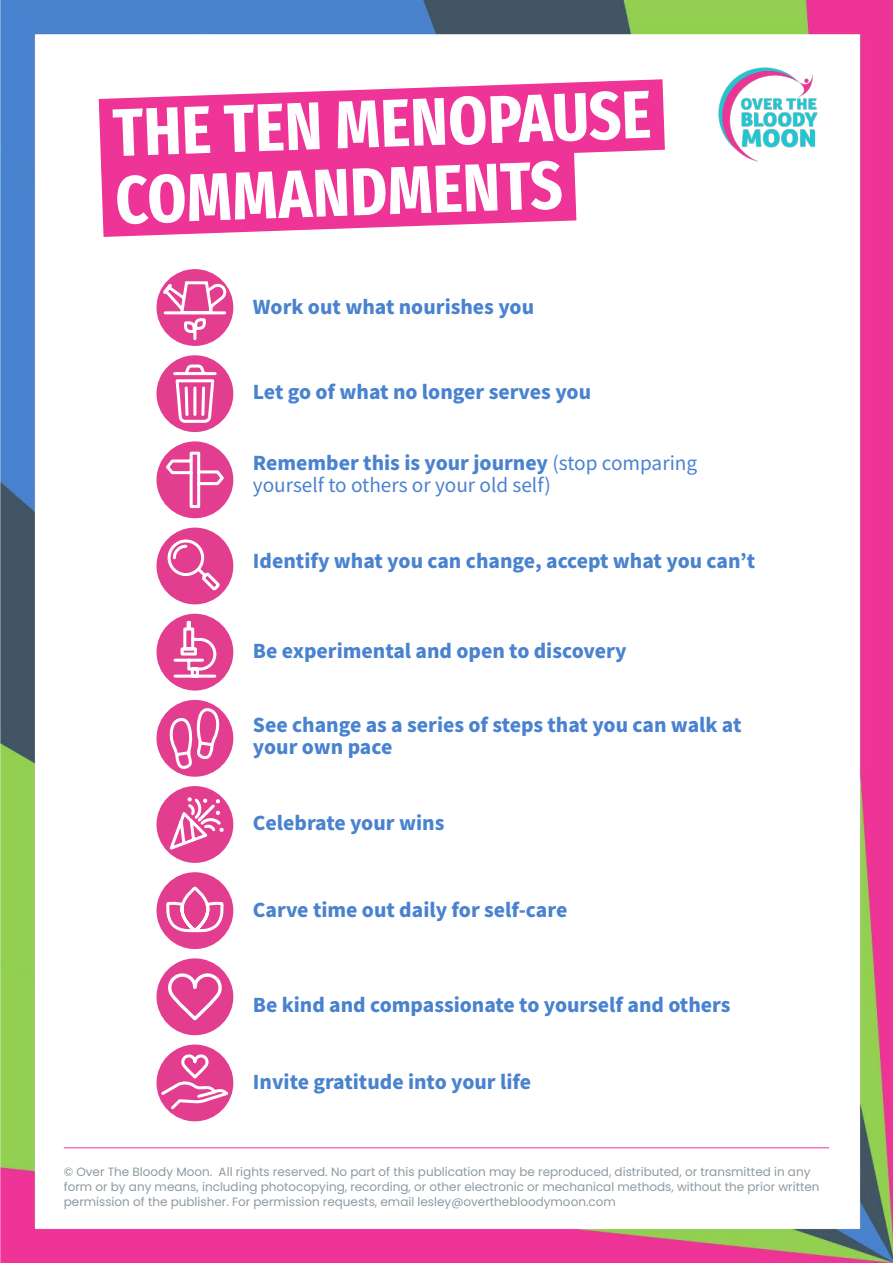
<style>
.page{position:relative;width:893px;height:1263px;background:#fff}
.page>*{position:absolute;margin:0;border:0;box-sizing:border-box;transform-origin:0 0}
.t1{font:700 extra-condensed 67.5px/67.5px "Fira Sans";color:#fff}
.t2{font:900 19.05px/21.9px "Noto Sans JP";color:#4982cf}
.t3{font:19.05px/21.9px "Noto Sans JP";color:#4982cf}
.t4{font:12px/15px "Poppins";color:#8e99a1}
.s1{font-weight:900}
</style>
<div class="page">
<img style="left:0;top:0;width:893px;height:1263px">
<img style="left:737px;top:51px;width:97px;height:130px">
<hr style="left:64px;top:1147px;width:765px;height:1px;background:#ee3497">
<svg style="left:27px;top:42px;width:710px;height:165px"></svg>
<svg style="left:29px;top:112px;width:619px;height:163px"></svg>
<div style="left:157px;top:269px;width:76px;height:77px;background:#e33d8f;border-radius:50%"></div>
<svg style="left:160px;top:280px;width:70px;height:62px"></svg>
<div style="left:157px;top:355px;width:76px;height:77px;background:#e33d8f;border-radius:50%"></div>
<svg style="left:173px;top:364px;width:44px;height:59px"></svg>
<div style="left:157px;top:441px;width:76px;height:77px;background:#e33d8f;border-radius:50%"></div>
<svg style="left:164px;top:450px;width:62px;height:60px"></svg>
<div style="left:157px;top:528px;width:76px;height:76px;background:#e33d8f;border-radius:50%"></div>
<svg style="left:166px;top:538px;width:56px;height:55px"></svg>
<div style="left:157px;top:614px;width:76px;height:76px;background:#e33d8f;border-radius:50%"></div>
<svg style="left:172px;top:621px;width:46px;height:57px"></svg>
<div style="left:157px;top:786px;width:76px;height:77px;background:#e33d8f;border-radius:50%"></div>
<svg style="left:166px;top:796px;width:58px;height:57px"></svg>
<div style="left:157px;top:700px;width:76px;height:77px;background:#e33d8f;border-radius:50%"></div>
<svg style="left:169px;top:707px;width:51px;height:64px"></svg>
<div style="left:157px;top:872px;width:76px;height:77px;background:#e33d8f;border-radius:50%"></div>
<svg style="left:162px;top:888px;width:62px;height:45px"></svg>
<div style="left:157px;top:958px;width:76px;height:77px;background:#e33d8f;border-radius:50%"></div>
<svg style="left:166px;top:971px;width:60px;height:51px"></svg>
<div style="left:157px;top:1044px;width:76px;height:77px;background:#e33d8f;border-radius:50%"></div>
<svg style="left:159px;top:1052px;width:72px;height:60px"></svg>
<h1 class="t1" style="left:112px;top:95px;width:540px;rotate:-2deg">THE TEN MENOPAUSE<br>COMMANDMENTS</h1>
<h2 class="t2" style="left:253px;top:296px;width:283px">Work out what nourishes you</h2>
<h2 class="t2" style="left:253px;top:381px;width:340px">Let go of what no longer serves you</h2>
<h2 class="t3" style="left:253px;top:452px;width:446px"><span class="s1">Remember this is your journey</span> (stop comparing yourself to others or your old self)</h2>
<h2 class="t2" style="left:253px;top:551px;width:504px">Identify what you can change, accept what you can’t</h2>
<h2 class="t2" style="left:253px;top:640px;width:375px">Be experimental and open to discovery</h2>
<h2 class="t2" style="left:253px;top:715px;width:490px">See change as a series of steps that you can walk at your own pace</h2>
<h2 class="t2" style="left:253px;top:813px;width:193px">Celebrate your wins</h2>
<h2 class="t2" style="left:253px;top:899px;width:316px">Carve time out daily for self-care</h2>
<h2 class="t2" style="left:253px;top:994px;width:479px">Be kind and compassionate to yourself and others</h2>
<h2 class="t2" style="left:253px;top:1072px;width:280px">Invite gratitude into your life</h2>
<p class="t4" style="left:64px;top:1164px;width:757px">© Over The Bloody Moon. All rights reserved. No part of this publication may be reproduced, distributed, or transmitted in any form or by any means, including photocopying, recording, or other electronic or mechanical methods, without the prior written permission of the publisher. For permission requests, email lesley@overthebloodymoon.com</p>
</div>
